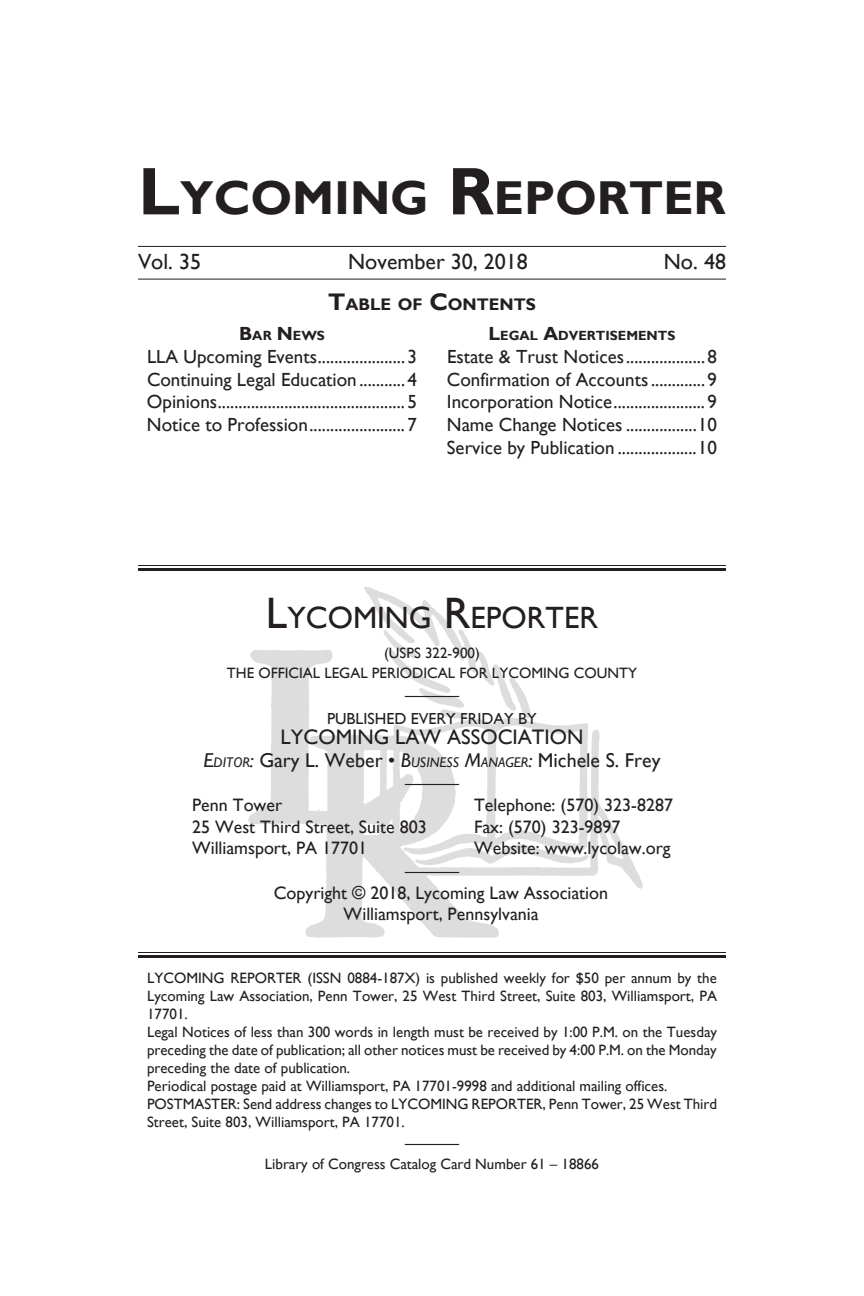
<style>
.page{position:relative;width:864px;height:1296px;background:#fff}
.page>*{position:absolute;margin:0;border:0;box-sizing:border-box;transform-origin:0 0}
.t1{font:700 47.6px "Gill Sans";color:#231f20}
.t2{font:30.8px "Gill Sans";color:#231f20}
.t3{font:22px "Gill Sans";color:#231f20}
.t4{font:21px "Gill Sans";color:#231f20}
.t5{font:20px "Gill Sans";color:#231f20}
.t6{font:19px/22.8px "Gill Sans";color:#231f20;text-align:justify}
.t7{font:18px "Gill Sans";color:#231f20}
.t8{font:700 16.8px "Gill Sans";color:#231f20}
.t9{font:16px "Gill Sans";color:#231f20}
.t10{font:15px/18px "Gill Sans";color:#231f20;text-align:center}
.t11{font:700 13.4px "Gill Sans";color:#231f20}
.s1{font-size:68px}
.s2{font-size:24px}
.s3{font-size:19px}
.s4{font-size:44px}
.s5{font-style:italic}
.s6{font-style:italic;font-size:14px}
</style>
<div class="page">
<img style="left:248px;top:586px;width:395px;height:352px">
<hr style="left:138px;top:565px;width:588px;height:1px;background:#231f20">
<hr style="left:138px;top:568px;width:588px;height:3px;background:#231f20">
<hr style="left:138px;top:952px;width:588px;height:1px;background:#231f20">
<hr style="left:138px;top:955px;width:588px;height:3px;background:#231f20">
<hr style="left:138px;top:246px;width:588px;height:1px;background:#231f20">
<hr style="left:138px;top:279px;width:588px;height:1px;background:#231f20">
<h1 class="t1" style="left:138px;top:170px;width:589px"><span class="s1">L</span>YCOMING <span class="s1">R</span>EPORTER</h1>
<h3 class="t3" style="left:138px;top:248px;width:65px">Vol. 35</h3>
<h3 class="t3" style="left:348px;top:248px;width:181px">November 30, 2018</h3>
<h3 class="t3" style="left:664px;top:248px;width:64px">No. 48</h3>
<p class="t8" style="left:328px;top:295px;width:209px"><span class="s2">T</span>ABLE OF <span class="s2">C</span>ONTENTS</p>
<p class="t11" style="left:239px;top:328px;width:87px"><span class="s3">B</span>AR <span class="s3">N</span>EWS</p>
<p class="t6" style="left:147px;top:345px;width:272px">LLA Upcoming Events.....................3<br>Continuing Legal Education ...........4<br>Opinions............................................. 5<br>Notice to Profession.......................7</p>
<p class="t11" style="left:489px;top:328px;width:188px"><span class="s3">L</span>EGAL <span class="s3">A</span>DVERTISEMENTS</p>
<p class="t6" style="left:447px;top:345px;width:272px">Estate &amp; Trust Notices...................8<br>Confirmation of Accounts.............9<br>Incorporation Notice......................9<br>Name Change Notices .................10<br>Service by Publication ...................10</p>
<h2 class="t2" style="left:266px;top:600px;width:334px"><span class="s4">L</span>YCOMING <span class="s4">R</span>EPORTER</h2>
<p class="t10" style="left:227px;top:642px;width:412px;line-height:20.6px">(USPS 322-900)<br>THE OFFICIAL LEGAL PERIODICAL FOR LYCOMING COUNTY</p>
<p class="t7" style="left:405px;top:684px;width:55px">———</p>
<p class="t9" style="left:327px;top:709px;width:211px">PUBLISHED EVERY FRIDAY BY</p>
<h3 class="t4" style="left:281px;top:725px;width:304px">LYCOMING LAW ASSOCIATION</h3>
<h3 class="t5" style="left:203px;top:748px;width:459px"><span class="s5">E</span><span class="s6">DITOR</span><span class="s5">:</span> Gary L. Weber • <span class="s5">B</span><span class="s6">USINESS</span> <span class="s5">M</span><span class="s6">ANAGER</span><span class="s5">:</span> Michele S. Frey</h3>
<p class="t7" style="left:405px;top:773px;width:55px">———</p>
<p class="t7" style="left:192px;top:795px;width:92px">Penn Tower</p>
<p class="t7" style="left:474px;top:795px;width:201px">Telephone: (570) 323-8287</p>
<p class="t7" style="left:192px;top:816px;width:236px">25 West Third Street, Suite 803</p>
<p class="t7" style="left:474px;top:816px;width:148px">Fax: (570) 323-9897</p>
<p class="t7" style="left:192px;top:838px;width:177px">Williamsport, PA 17701</p>
<p class="t7" style="left:474px;top:838px;width:198px">Website: www.lycolaw.org</p>
<p class="t7" style="left:405px;top:860px;width:55px">———</p>
<p class="t7" style="left:274px;top:882px;width:336px">Copyright © 2018, Lycoming Law Association</p>
<p class="t7" style="left:344px;top:904px;width:196px">Williamsport, Pennsylvania</p>
<p class="t10" style="left:147px;top:969px;width:572px;text-align:left">LYCOMING REPORTER (ISSN 0884-187X) is published weekly for $50 per annum by the Lycoming Law Association, Penn Tower, 25 West Third Street, Suite 803, Williamsport, PA 17701.<br>Legal Notices of less than 300 words in length must be received by 1:00 P.M. on the Tuesday preceding the date of publication; all other notices must be received by 4:00 P.M. on the Monday preceding the date of publication.<br>Periodical postage paid at Williamsport, PA 17701-9998 and additional mailing offices.<br>POSTMASTER: Send address changes to LYCOMING REPORTER, Penn Tower, 25 West Third Street, Suite 803, Williamsport, PA 17701.</p>
<p class="t7" style="left:405px;top:1133px;width:55px">———</p>
<p class="t10" style="left:265px;top:1155px;width:336px">Library of Congress Catalog Card Number 61 – 18866</p>
</div>
